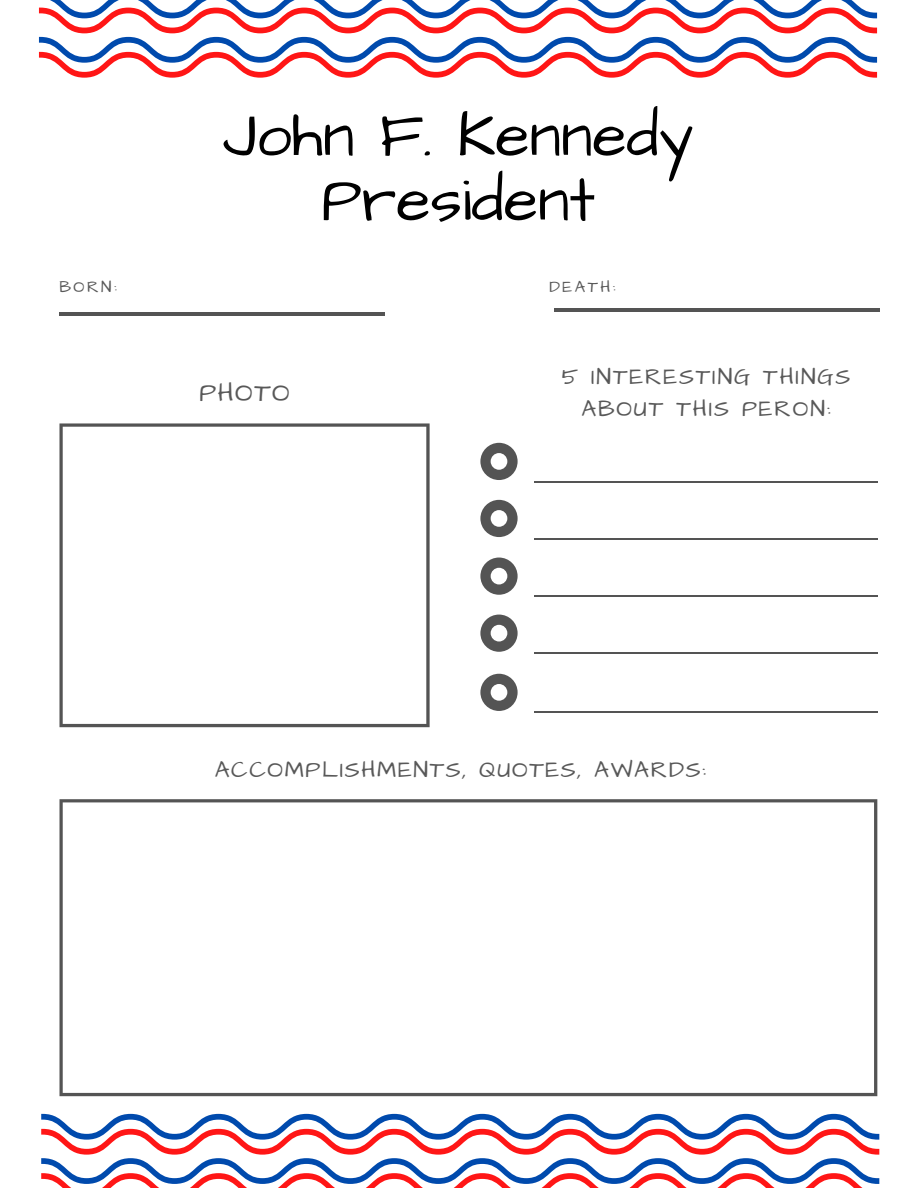
<style>
.page{position:relative;width:918px;height:1188px;background:#fff}
.page>*{position:absolute;margin:0;border:0;box-sizing:border-box;transform-origin:0 0}
.t1{font:63px "Architects Daughter";color:#000}
.t2{font:26.25px "Architects Daughter";letter-spacing:.06em;color:#585858}
.t3{font:23.25px "Architects Daughter";letter-spacing:.08em;color:#585858}
.t4{font:16.5px "Architects Daughter";letter-spacing:.15em;color:#585858}
</style>
<div class="page">
<svg style="left:39px;top:0;width:838px;height:78px"></svg>
<svg style="left:41px;top:1114px;width:838px;height:74px"></svg>
<hr style="left:59px;top:312px;width:326px;height:4px;background:#545454">
<hr style="left:535px;top:481px;width:343px;height:1px;background:#545454">
<svg style="left:480px;top:443px;width:38px;height:37px"></svg>
<hr style="left:535px;top:538px;width:343px;height:1px;background:#545454">
<svg style="left:480px;top:500px;width:38px;height:37px"></svg>
<hr style="left:535px;top:596px;width:343px;height:1px;background:#545454">
<svg style="left:480px;top:558px;width:38px;height:37px"></svg>
<hr style="left:535px;top:653px;width:343px;height:1px;background:#545454">
<svg style="left:480px;top:615px;width:38px;height:37px"></svg>
<hr style="left:535px;top:712px;width:343px;height:1px;background:#545454">
<svg style="left:480px;top:674px;width:38px;height:37px"></svg>
<svg style="left:59px;top:423px;width:371px;height:304px"></svg>
<svg style="left:59px;top:799px;width:818px;height:297px"></svg>
<hr style="left:555px;top:309px;width:325px;height:3px;background:#545454">
<p class="t1" style="left:223px;top:93px;width:472px">John F. Kennedy</p>
<p class="t1" style="left:321px;top:158px;width:275px">President</p>
<p class="t4" style="left:59px;top:275px;width:59px">BORN:</p>
<p class="t4" style="left:549px;top:275px;width:68px">DEATH:</p>
<p class="t2" style="left:200px;top:375px;width:92px">PHOTO</p>
<p class="t3" style="left:562px;top:362px;width:290px">5 INTERESTING THINGS</p>
<p class="t3" style="left:581px;top:393px;width:251px">ABOUT THIS PERON:</p>
<p class="t3" style="left:215px;top:754px;width:493px">ACCOMPLISHMENTS, QUOTES, AWARDS:</p>
</div>
